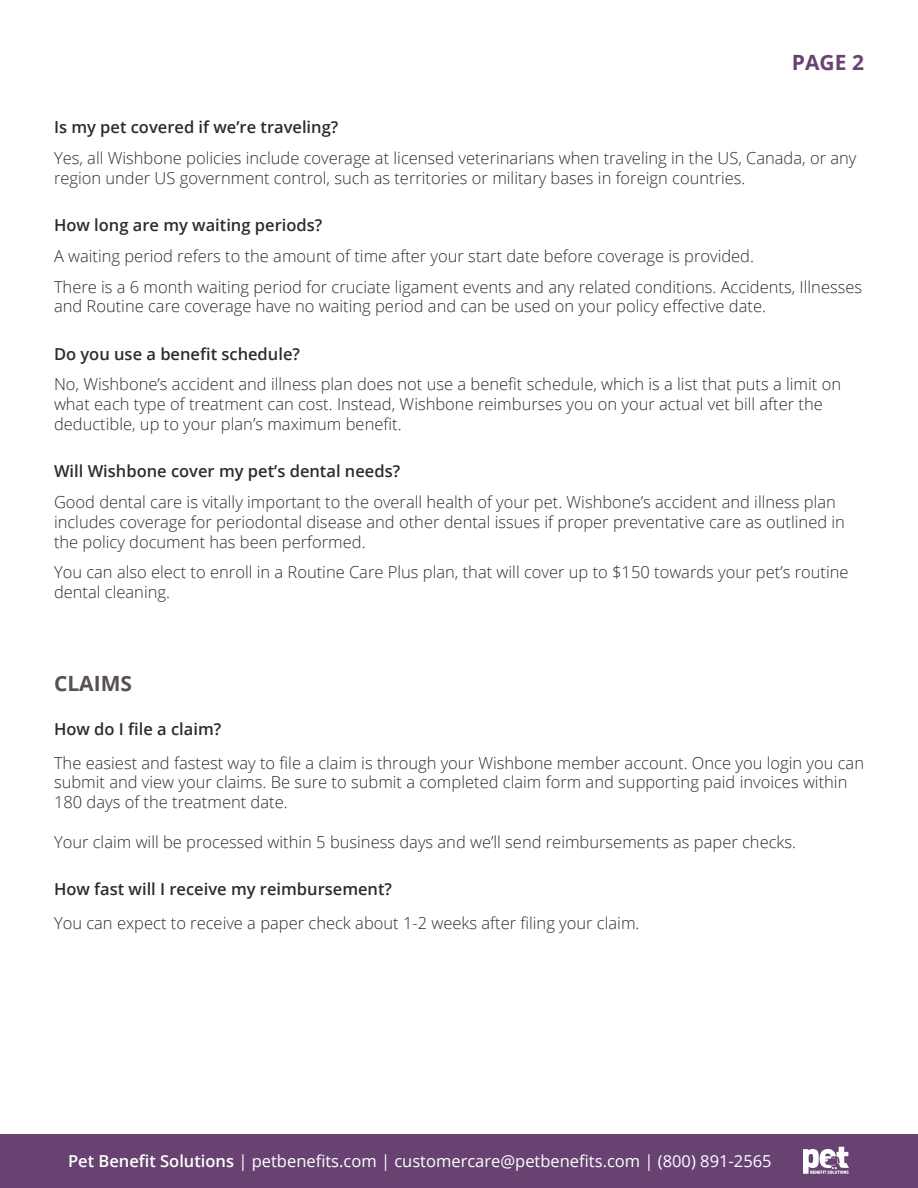
<style>
.page{position:relative;width:918px;height:1188px;background:#fff}
.page>*{position:absolute;margin:0;border:0;box-sizing:border-box;transform-origin:0 0}
.t1{font:700 21px "Open Sans";color:#594f57}
.t2{font:700 21px "Open Sans";color:#684372}
.t3{font:300 16.5px/19.8px "Open Sans";color:#302a2e}
.t4{font:600 16.5px "Open Sans";color:#302a2e}
.t5{font:16.5px "Open Sans";color:#fff}
.s1{font-weight:600}
</style>
<div class="page">
<div style="left:0;top:1134px;width:918px;height:54px;background:#684372"></div>
<svg style="left:803px;top:1147px;width:46px;height:27px"></svg>
<p class="t2" style="left:792px;top:48px;width:74px">PAGE 2</p>
<p class="t4" style="left:54px;top:116px;width:286px">Is my pet covered if we’re traveling?</p>
<p class="t3" style="left:54px;top:148px;width:804px">Yes, all Wishbone policies include coverage at licensed veterinarians when traveling in the US, Canada, or any region under US government control, such as territories or military bases in foreign countries.</p>
<p class="t4" style="left:54px;top:214px;width:270px">How long are my waiting periods?</p>
<p class="t3" style="left:54px;top:245px;width:702px">A waiting period refers to the amount of time after your start date before coverage is provided.</p>
<p class="t3" style="left:54px;top:276px;width:810px">There is a 6 month waiting period for cruciate ligament events and any related conditions. Accidents, Illnesses and Routine care coverage have no waiting period and can be used on your policy effective date.</p>
<p class="t4" style="left:54px;top:342px;width:247px">Do you use a benefit schedule?</p>
<p class="t3" style="left:54px;top:374px;width:789px">No, Wishbone’s accident and illness plan does not use a benefit schedule, which is a list that puts a limit on what each type of treatment can cost. Instead, Wishbone reimburses you on your actual vet bill after the deductible, up to your plan’s maximum benefit.</p>
<p class="t4" style="left:54px;top:460px;width:348px">Will Wishbone cover my pet’s dental needs?</p>
<p class="t3" style="left:54px;top:492px;width:792px">Good dental care is vitally important to the overall health of your pet. Wishbone’s accident and illness plan includes coverage for periodontal disease and other dental issues if proper preventative care as outlined in the policy document has been performed.</p>
<p class="t3" style="left:54px;top:562px;width:796px">You can also elect to enroll in a Routine Care Plus plan, that will cover up to $150 towards your pet’s routine dental cleaning.</p>
<p class="t1" style="left:54px;top:669px;width:80px">CLAIMS</p>
<p class="t4" style="left:54px;top:718px;width:169px">How do I file a claim?</p>
<p class="t3" style="left:54px;top:752px;width:812px">The easiest and fastest way to file a claim is through your Wishbone member account. Once you login you can submit and view your claims. Be sure to submit a completed claim form and supporting paid invoices within<br>180 days of the treatment date.</p>
<p class="t3" style="left:54px;top:832px;width:744px">Your claim will be processed within 5 business days and we’ll send reimbursements as paper checks.</p>
<p class="t4" style="left:54px;top:878px;width:340px">How fast will I receive my reimbursement?</p>
<p class="t3" style="left:54px;top:913px;width:587px">You can expect to receive a paper check about 1-2 weeks after filing your claim.</p>
<p class="t5" style="left:68px;top:1150px;width:705px"><span class="s1">Pet Benefit Solutions</span> | petbenefits.com | customercare@petbenefits.com | (800) 891-2565</p>
</div>
